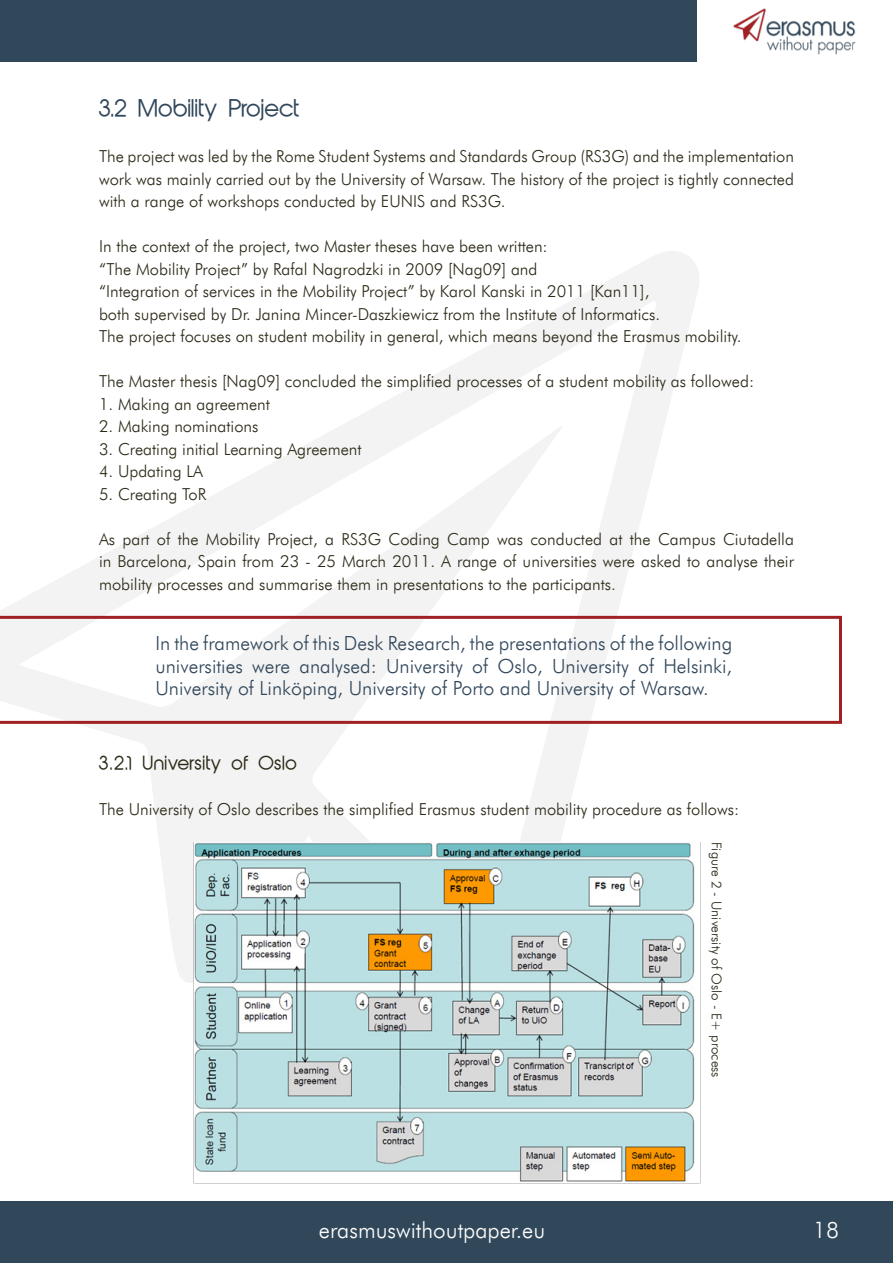
<style>
.page{position:relative;width:893px;height:1263px;background:#fff}
.page>*{position:absolute;margin:0;border:0;box-sizing:border-box;transform-origin:0 0}
.t1{font:300 22.5px "Futura BT";color:#fff}
.t2{font:22.5px "Abeatby Kai";color:#31475b}
.t3{font:300 19.5px/22.5px "Futura BT";color:#31475b;text-align:justify}
.t4{font:18px "Abeatby Kai";letter-spacing:.02em;color:#2c2917}
.t5{font:300 16.5px/22.5px "Futura BT";color:#2c2917;text-align:justify}
.t6{font:300 13.5px "Futura BT";color:#2c2917}
</style>
<div class="page">
<div style="left:0;top:0;width:696px;height:62px;background:#31485b"></div>
<img style="left:733px;top:9px;width:123px;height:45px">
<div style="left:0;top:1201px;width:893px;height:62px;background:#31485b"></div>
<svg style="left:0;top:251px;width:703px;height:763px"></svg>
<svg style="left:0;top:616px;width:842px;height:108px"></svg>
<img style="left:194px;top:842px;width:506px;height:340px">
<h1 class="t2" style="left:99px;top:99px;width:203px">3.2 Mobility Project</h1>
<p class="t5" style="left:99px;top:145px;width:696px">The project was led by the Rome Student Systems and Standards Group (RS3G) and the implementation work was mainly carried out by the University of Warsaw. The history of the project is tightly connected with a range of workshops conducted by EUNIS and RS3G.</p>
<p class="t5" style="left:99px;top:235px;width:644px;text-align:left">In the context of the project, two Master theses have been written:<br>“The Mobility Project” by Rafal Nagrodzki in 2009 [Nag09] and<br>“Integration of services in the Mobility Project” by Karol Kanski in 2011 [Kan11],<br>both supervised by Dr. Janina Mincer-Daszkiewicz from the Institute of Informatics.<br>The project focuses on student mobility in general, which means beyond the Erasmus mobility.</p>
<p class="t5" style="left:99px;top:370px;width:657px">The Master thesis [Nag09] concluded the simplified processes of a student mobility as followed:</p>
<p class="t5" style="left:99px;top:392px;width:172px">1. Making an agreement</p>
<p class="t5" style="left:99px;top:415px;width:161px">2. Making nominations</p>
<p class="t5" style="left:99px;top:437px;width:264px">3. Creating initial Learning Agreement</p>
<p class="t5" style="left:99px;top:460px;width:106px">4. Updating LA</p>
<p class="t5" style="left:99px;top:482px;width:109px">5. Creating ToR</p>
<p class="t5" style="left:99px;top:527px;width:696px">As part of the Mobility Project, a RS3G Coding Camp was conducted at the Campus Ciutadella in Barcelona, Spain from 23 - 25 March 2011. A range of universities were asked to analyse their mobility processes and summarise them in presentations to the participants.</p>
<p class="t3" style="left:155px;top:632px;width:578px">In the framework of this Desk Research, the presentations of the following universities were analysed: University of Oslo, University of Helsinki, University of Linköping, University of Porto and University of Warsaw.</p>
<p class="t4" style="left:99px;top:755px;width:200px">3.2.1 University of Oslo</p>
<p class="t5" style="left:99px;top:797px;width:642px">The University of Oslo describes the simplified Erasmus student mobility procedure as follows:</p>
<p class="t6" style="left:725px;top:842px;width:237px;rotate:90deg">Figure 2 - University of Oslo - E+ process</p>
<h1 class="t1" style="left:319px;top:1217px;width:228px">erasmuswithoutpaper.eu</h1>
<h1 class="t1" style="left:813px;top:1217px;width:27px">18</h1>
</div>
